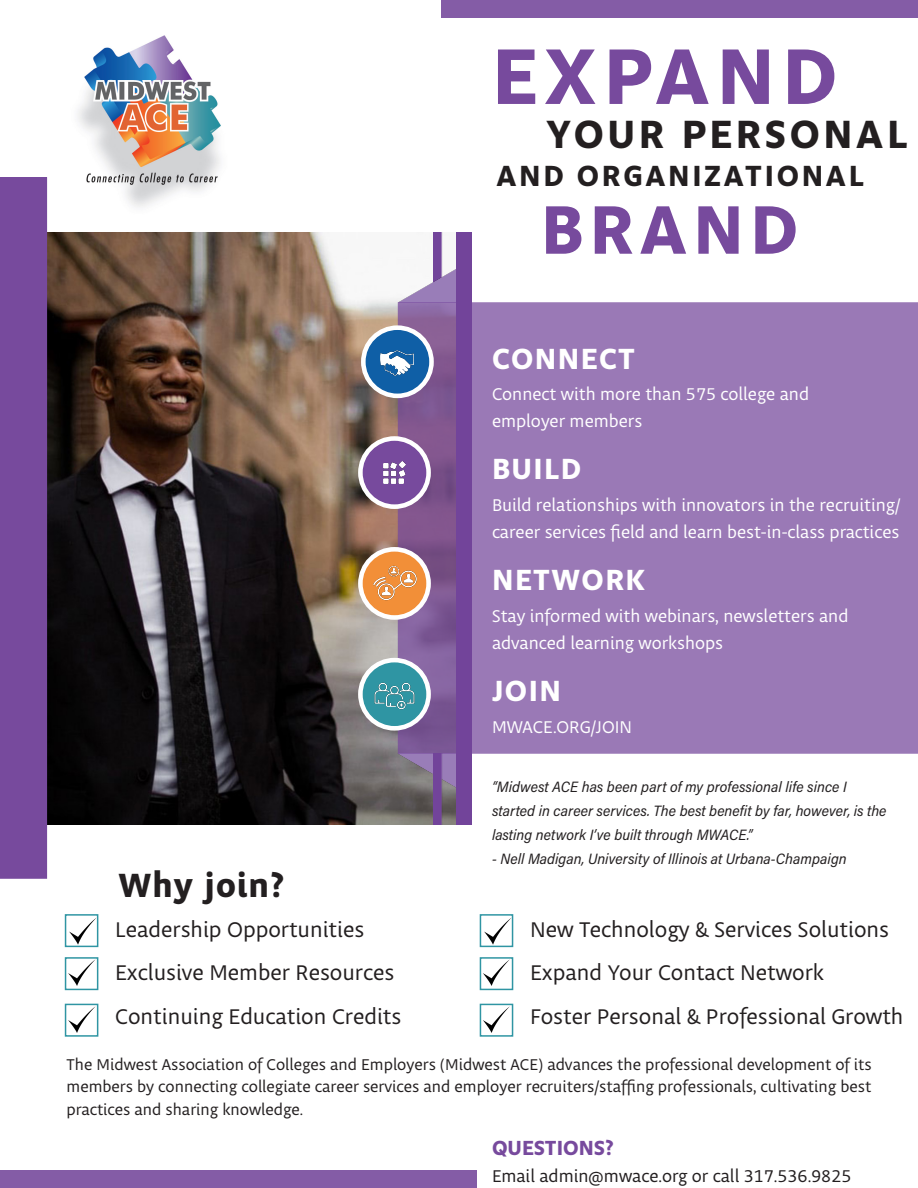
<style>
.page{position:relative;width:918px;height:1188px;background:#fff}
.page>*{position:absolute;margin:0;border:0;box-sizing:border-box;transform-origin:0 0}
.t1{font:700 81px "Obliqua Sans";letter-spacing:.09em;color:#774a9d}
.t2{font:700 70.5px "Obliqua Sans";letter-spacing:.09em;color:#774a9d}
.t3{font:700 40.5px "Obliqua Sans";letter-spacing:.09em;color:#231f20}
.t4{font:700 34.5px "Obliqua Sans";letter-spacing:.04em;color:#231f20}
.t5{font:700 30px "Obliqua Sans";letter-spacing:.05em;color:#fff}
.t6{font:700 30px "Obliqua Sans";letter-spacing:.09em;color:#231f20}
.t7{font:22.5px "Obliqua Sans";color:#231f20}
.t8{font:700 21px "Obliqua Sans";color:#774a9d}
.t9{font:18px/27px "Obliqua Sans";color:#fff}
.t10{font:18px "Obliqua Sans";color:#231f20}
.t11{font:16.5px/22.5px "Obliqua Sans";color:#231f20;text-align:justify}
.t12{font:italic 15px/24px "Acumin Pro Semi Cond";color:#231f20}
</style>
<div class="page">
<img style="left:47px;top:232px;width:387px;height:592px">
<div style="left:0;top:1170px;width:477px;height:18px;background:#845ca6"></div>
<img style="left:47px;top:35px;width:174px;height:190px">
<div style="left:0;top:177px;width:47px;height:702px;background:#774a9d"></div>
<img style="left:434px;top:232px;width:9px;height:8px">
<img style="left:351px;top:240px;width:97px;height:62px">
<img style="left:351px;top:754px;width:83px;height:52px">
<svg style="left:398px;top:302px;width:520px;height:452px;background:#9877b3"></svg>
<img style="left:448px;top:232px;width:24px;height:592px">
<img style="left:434px;top:754px;width:25px;height:70px">
<svg style="left:362px;top:326px;width:71px;height:71px"></svg>
<div style="left:361px;top:325px;width:73px;height:73px;border:2px solid #fff;border-radius:50%"></div>
<svg style="left:359px;top:437px;width:71px;height:71px"></svg>
<div style="left:358px;top:436px;width:73px;height:73px;border:2px solid #fff;border-radius:50%"></div>
<svg style="left:359px;top:548px;width:71px;height:71px"></svg>
<div style="left:358px;top:547px;width:73px;height:73px;border:2px solid #fff;border-radius:50%"></div>
<svg style="left:359px;top:659px;width:71px;height:71px"></svg>
<div style="left:358px;top:658px;width:73px;height:73px;border:2px solid #fff;border-radius:50%"></div>
<div style="left:366px;top:331px;width:62px;height:62px;background:#0f5fa6;border-radius:50%"></div>
<div style="left:366px;top:330px;width:63px;height:64px;border:2px solid #0f5fa6;border-radius:50%"></div>
<div style="left:363px;top:442px;width:63px;height:62px;background:#774a9d;border-radius:50%"></div>
<div style="left:363px;top:441px;width:63px;height:63px;border:2px solid #774a9d;border-radius:50%"></div>
<div style="left:363px;top:552px;width:63px;height:62px;background:#f28f38;border-radius:50%"></div>
<div style="left:363px;top:552px;width:63px;height:63px;border:2px solid #f28f38;border-radius:50%"></div>
<div style="left:363px;top:662px;width:63px;height:64px;border:2px solid #2f95a3;border-radius:50%"></div>
<img style="left:373px;top:339px;width:48px;height:49px">
<img style="left:373px;top:451px;width:43px;height:44px">
<img style="left:364px;top:552px;width:56px;height:58px">
<img style="left:366px;top:667px;width:57px;height:58px">
<img style="left:64px;top:1003px;width:35px;height:34px">
<div style="left:65px;top:1004px;width:33px;height:33px;border:2px solid #2f95a3"></div>
<img style="left:64px;top:914px;width:35px;height:30px">
<img style="left:64px;top:944px;width:35px;height:47px">
<img style="left:479px;top:1003px;width:35px;height:34px">
<div style="left:480px;top:1004px;width:33px;height:33px;border:2px solid #2f95a3"></div>
<img style="left:479px;top:914px;width:35px;height:30px">
<img style="left:479px;top:944px;width:35px;height:47px">
<div style="left:441px;top:0;width:477px;height:18px;background:#845ca6"></div>
<p class="t1" style="left:492px;top:30px;width:347px">EXPAND</p>
<p class="t3" style="left:546px;top:111px;width:363px">YOUR PERSONAL</p>
<p class="t6" style="left:496px;top:158px;width:369px">AND ORGANIZATIONAL</p>
<p class="t2" style="left:541px;top:189px;width:259px">BRAND</p>
<p class="t5" style="left:492px;top:341px;width:145px">CONNECT</p>
<p class="t9" style="left:492px;top:382px;width:319px">Connect with more than 575 college and employer members</p>
<p class="t5" style="left:492px;top:452px;width:91px">BUILD</p>
<p class="t9" style="left:492px;top:493px;width:410px">Build relationships with innovators in the recruiting/ career services field and learn best-in-class practices</p>
<p class="t5" style="left:492px;top:563px;width:155px">NETWORK</p>
<p class="t9" style="left:492px;top:603px;width:358px">Stay informed with webinars, newsletters and advanced learning workshops</p>
<p class="t5" style="left:492px;top:674px;width:71px">JOIN</p>
<p class="t9" style="left:492px;top:714px;width:142px">MWACE.ORG/JOIN</p>
<p class="t4" style="left:119px;top:865px;width:168px">Why join?</p>
<p class="t7" style="left:115px;top:917px;width:251px">Leadership Opportunities</p>
<p class="t7" style="left:115px;top:960px;width:281px">Exclusive Member Resources</p>
<p class="t7" style="left:115px;top:1004px;width:288px">Continuing Education Credits</p>
<p class="t12" style="left:492px;top:774px;width:396px">“Midwest ACE has been part of my professional life since I started in career services. The best benefit by far, however, is the lasting network I’ve built through MWACE.”</p>
<p class="t12" style="left:492px;top:846px;width:356px">- Nell Madigan, University of Illinois at Urbana-Champaign</p>
<p class="t7" style="left:530px;top:917px;width:361px">New Technology &amp; Services Solutions</p>
<p class="t7" style="left:530px;top:960px;width:295px">Expand Your Contact Network</p>
<p class="t7" style="left:530px;top:1004px;width:375px">Foster Personal &amp; Professional Growth</p>
<p class="t11" style="left:67px;top:1054px;width:807px">The Midwest Association of Colleges and Employers (Midwest ACE) advances the professional development of its members by connecting collegiate career services and employer recruiters/staffing professionals, cultivating best practices and sharing knowledge.</p>
<p class="t8" style="left:492px;top:1136px;width:124px">QUESTIONS?</p>
<p class="t10" style="left:492px;top:1166px;width:361px">Email admin@mwace.org or call 317.536.9825</p>
</div>
